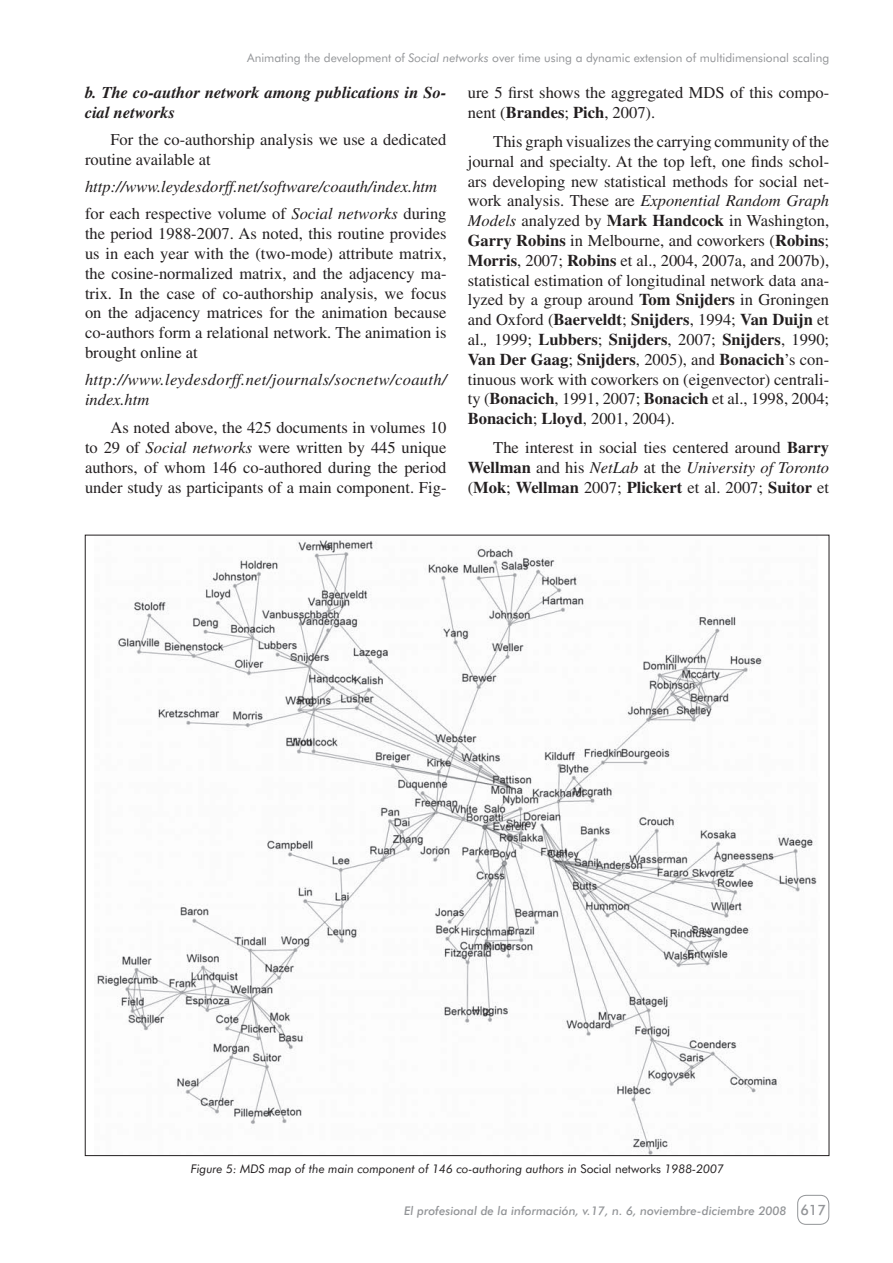
<style>
.page{position:relative;width:893px;height:1263px;background:#fff}
.page>*{position:absolute;margin:0;border:0;box-sizing:border-box;transform-origin:0 0}
.t1{font:16.5px/19.8px "Times";color:#231f20;text-align:justify}
.t2{font:italic 16.5px/27.3px "Times";color:#231f20}
.t3{font:italic 16.5px/19.8px "Times";letter-spacing:.02em;color:#231f20}
.t4{font:italic 700 16.5px/19.8px "Times";color:#231f20}
.t5{font:500 14.25px "Futura BT";color:#939598}
.t6{font:12px "Futura BT";color:#939598}
.t7{font:italic 12px "Futura BT";color:#231f20}
.t8{font:italic 500 12px "Futura BT";color:#939598}
.s1{font-style:italic}
.s2{font-style:normal}
.s3{font-weight:700}
</style>
<div class="page">
<div style="left:797px;top:1195px;width:32px;height:30px;border:1px solid #939598;border-radius:9px"></div>
<img style="left:97px;top:540px;width:720px;height:614px">
<p class="t6" style="left:247px;top:51px;width:583px">Animating the development of <span class="s1">Social networks</span> over time using a dynamic extension of multidimensional scaling</p>
<p class="t4" style="left:85px;top:82px;width:363px">b. The co-author network among publications in So&shy;cial networks</p>
<p class="t1" style="left:85px;top:129px;width:363px;text-indent:26px">For the co-authorship analysis we use a dedicated routine available at</p>
<p class="t2" style="left:85px;top:173px;width:363px">http://www.leydesdorff.net/software/coauth/index.htm <span class="s2">for each respective volume of</span> Social networks <span class="s2">during</span></p>
<p class="t1" style="left:85px;top:224px;width:363px">the period 1988-2007. As noted, this routine provides us in each year with the (two-mode) attribute matrix, the cosine-normalized matrix, and the adjacency ma&shy;trix. In the case of co-authorship analysis, we focus on the adjacency matrices for the animation because co-authors form a relational network. The animation is brought online at</p>
<p class="t3" style="left:85px;top:370px;width:363px">http://www.leydesdorff.net/journals/socnetw/coauth/ index.htm</p>
<p class="t1" style="left:85px;top:418px;width:363px;text-indent:26px">As noted above, the 425 documents in volumes 10 to 29 of <span class="s1">Social networks</span> were written by 445 unique authors, of whom 146 co-authored during the period under study as participants of a main component. Fig-</p>
<p class="t1" style="left:468px;top:82px;width:363px">ure 5 first shows the aggregated MDS of this compo&shy;nent (<span class="s3">Brandes</span>; <span class="s3">Pich</span>, 2007).</p>
<p class="t1" style="left:468px;top:131px;width:363px;text-indent:26px">This graph visualizes the carrying community of the journal and specialty. At the top left, one finds schol&shy;ars developing new statistical methods for social net&shy;work analysis. These are <span class="s1">Exponential Random Graph Models</span> analyzed by <span class="s3">Mark Handcock</span> in Washington, <span class="s3">Garry Robins</span> in Melbourne, and coworkers (<span class="s3">Robins</span>; <span class="s3">Morris</span>, 2007; <span class="s3">Robins</span> et al., 2004, 2007a, and 2007b), statistical estimation of longitudinal network data ana&shy;lyzed by a group around <span class="s3">Tom Snijders</span> in Groningen and Oxford (<span class="s3">Baerveldt</span>; <span class="s3">Snijders</span>, 1994; <span class="s3">Van Duijn</span> et al.<span class="s1">,</span> 1999; <span class="s3">Lubbers</span>; <span class="s3">Snijders</span>, 2007; <span class="s3">Snijders</span>, 1990; <span class="s3">Van Der Gaag</span>; <span class="s3">Snijders</span>, 2005), and <span class="s3">Bonacich</span>’s con&shy;tinuous work with coworkers on (eigenvector) centrali&shy;ty (<span class="s3">Bonacich</span>, 1991, 2007; <span class="s3">Bonacich</span> et al., 1998, 2004; <span class="s3">Bonacich</span>; <span class="s3">Lloyd</span>, 2001, 2004).</p>
<p class="t1" style="left:468px;top:438px;width:363px;text-indent:26px">The interest in social ties centered around <span class="s3">Barry Wellman</span> and his <span class="s1">NetLab</span> at the <span class="s1">University of Toronto </span>(<span class="s3">Mok</span>; <span class="s3">Wellman</span> 2007; <span class="s3">Plickert</span> et al. 2007; <span class="s3">Suitor</span> et</p>
<p class="t7" style="left:191px;top:1161px;width:535px">Figure 5: MDS map of the main component of 146 co-authoring authors in <span class="s2">Social networks</span> 1988-2007</p>
<p class="t8" style="left:404px;top:1203px;width:384px">El profesional de la información, v.17, n. 6, noviembre-diciembre 2008</p>
<p class="t5" style="left:800px;top:1201px;width:27px">617</p>
</div>
